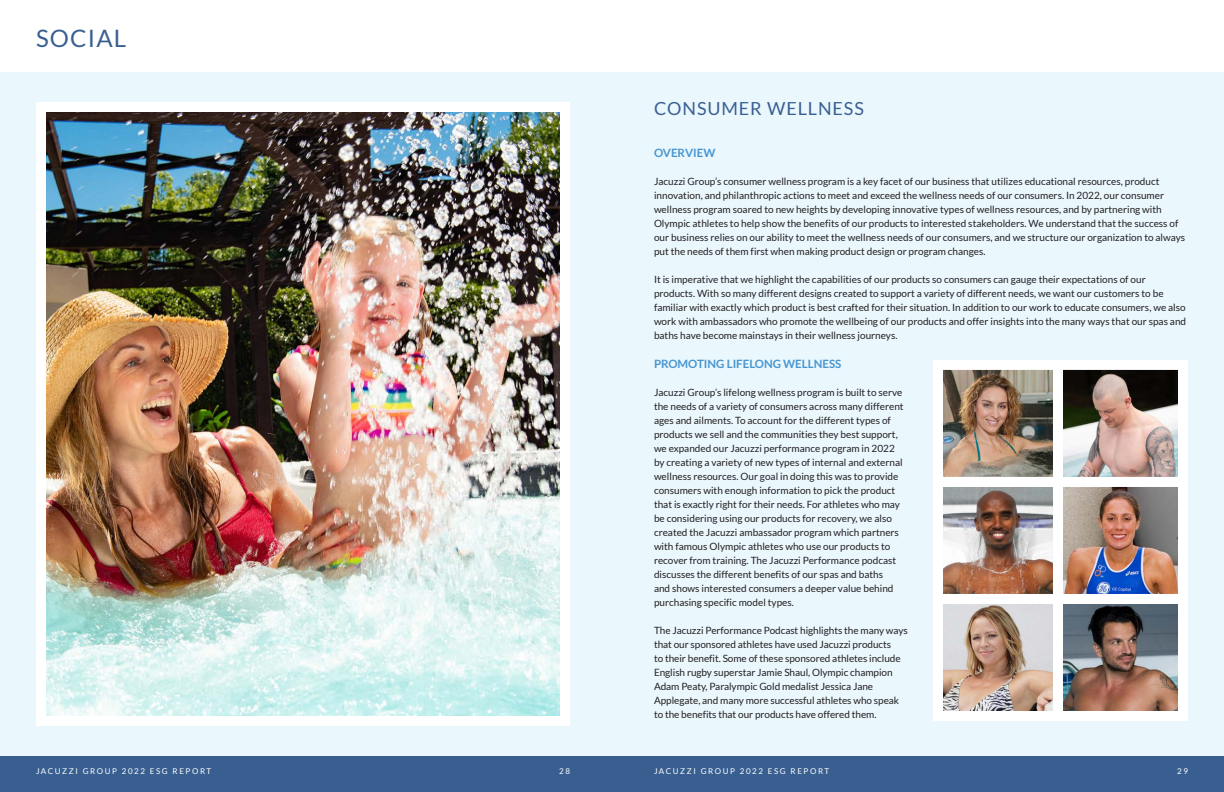
<style>
.page{position:relative;width:1224px;height:792px;background:#fff}
.page>*{position:absolute;margin:0;border:0;box-sizing:border-box;transform-origin:0 0}
.Main_Heads{font:24px "Lato";letter-spacing:.05em;color:#395f91}
.Small_Heads{font:18px "Lato";letter-spacing:.05em;color:#395f91}
.Subheads{font:700 11.5px "Lato";color:#4795d0}
.Text{font:10px/14px "Lato";color:#231f20}
.t1{font:8px "Lato";letter-spacing:.2em;color:#fff}
</style>
<div class="page">
<div style="left:0;top:756px;width:612px;height:36px;background:#395f91"></div>
<div style="left:612px;top:756px;width:612px;height:36px;background:#395f91"></div>
<div style="left:0;top:72px;width:612px;height:684px;background:#eaf7fd"></div>
<div style="left:612px;top:72px;width:612px;height:684px;background:#eaf7fd"></div>
<img style="left:47px;top:113px;width:512px;height:602px">
<div style="left:36px;top:102px;width:534px;height:624px;border:10px solid #fff"></div>
<img style="left:944px;top:371px;width:109px;height:339px">
<div style="left:933px;top:360px;width:135px;height:127px;border:10px solid #fff"></div>
<div style="left:933px;top:477px;width:135px;height:127px;border:10px solid #fff"></div>
<div style="left:933px;top:594px;width:135px;height:127px;border:10px solid #fff"></div>
<img style="left:1064px;top:371px;width:113px;height:339px">
<div style="left:1053px;top:360px;width:135px;height:127px;border:10px solid #fff"></div>
<div style="left:1053px;top:477px;width:135px;height:127px;border:10px solid #fff"></div>
<div style="left:1053px;top:594px;width:135px;height:127px;border:10px solid #fff"></div>
<p class="Main_Heads" style="left:36px;top:25px;width:92px">SOCIAL</p>
<p class="Small_Heads" style="left:654px;top:98px;width:211px">CONSUMER WELLNESS</p>
<p class="Subheads" style="left:654px;top:146px;width:63px">OVERVIEW</p>
<p class="Text" style="left:654px;top:174px;width:533px">Jacuzzi Group’s consumer wellness program is a key facet of our business that utilizes educational resources, product innovation, and philanthropic actions to meet and exceed the wellness needs of our consumers. In 2022, our consumer wellness program soared to new heights by developing innovative types of wellness resources, and by partnering with Olympic athletes to help show the benefits of our products to interested stakeholders. We understand that the success of our business relies on our ability to meet the wellness needs of our consumers, and we structure our organization to always put the needs of them first when making product design or program changes.</p>
<p class="Text" style="left:654px;top:272px;width:534px">It is imperative that we highlight the capabilities of our products so consumers can gauge their expectations of our products. With so many different designs created to support a variety of different needs, we want our customers to be familiar with exactly which product is best crafted for their situation. In addition to our work to educate consumers, we also work with ambassadors who promote the wellbeing of our products and offer insights into the many ways that our spas and baths have become mainstays in their wellness journeys.</p>
<p class="Subheads" style="left:654px;top:357px;width:189px">PROMOTING LIFELONG WELLNESS</p>
<p class="Text" style="left:654px;top:385px;width:251px">Jacuzzi Group’s lifelong wellness program is built to serve the needs of a variety of consumers across many different ages and ailments. To account for the different types of products we sell and the communities they best support, we expanded our Jacuzzi performance program in 2022 by creating a variety of new types of internal and external wellness resources. Our goal in doing this was to provide consumers with enough information to pick the product that is exactly right for their needs. For athletes who may be considering using our products for recovery, we also created the Jacuzzi ambassador program which partners with famous Olympic athletes who use our products to recover from training. The Jacuzzi Performance podcast discusses the different benefits of our spas and baths<br>and shows interested consumers a deeper value behind purchasing specific model types.</p>
<p class="Text" style="left:654px;top:623px;width:255px">The Jacuzzi Performance Podcast highlights the many ways that our sponsored athletes have used Jacuzzi products<br>to their benefit. Some of these sponsored athletes include English rugby superstar Jamie Shaul, Olympic champion Adam Peaty, Paralympic Gold medalist Jessica Jane Applegate, and many more successful athletes who speak to the benefits that our products have offered them.</p>
<p class="t1" style="left:36px;top:766px;width:177px">JACUZZI GROUP 2022 ESG REPORT</p>
<p class="t1" style="left:559px;top:766px;width:12px">28</p>
<p class="t1" style="left:654px;top:766px;width:177px">JACUZZI GROUP 2022 ESG REPORT</p>
<p class="t1" style="left:1177px;top:766px;width:12px">29</p>
</div>
